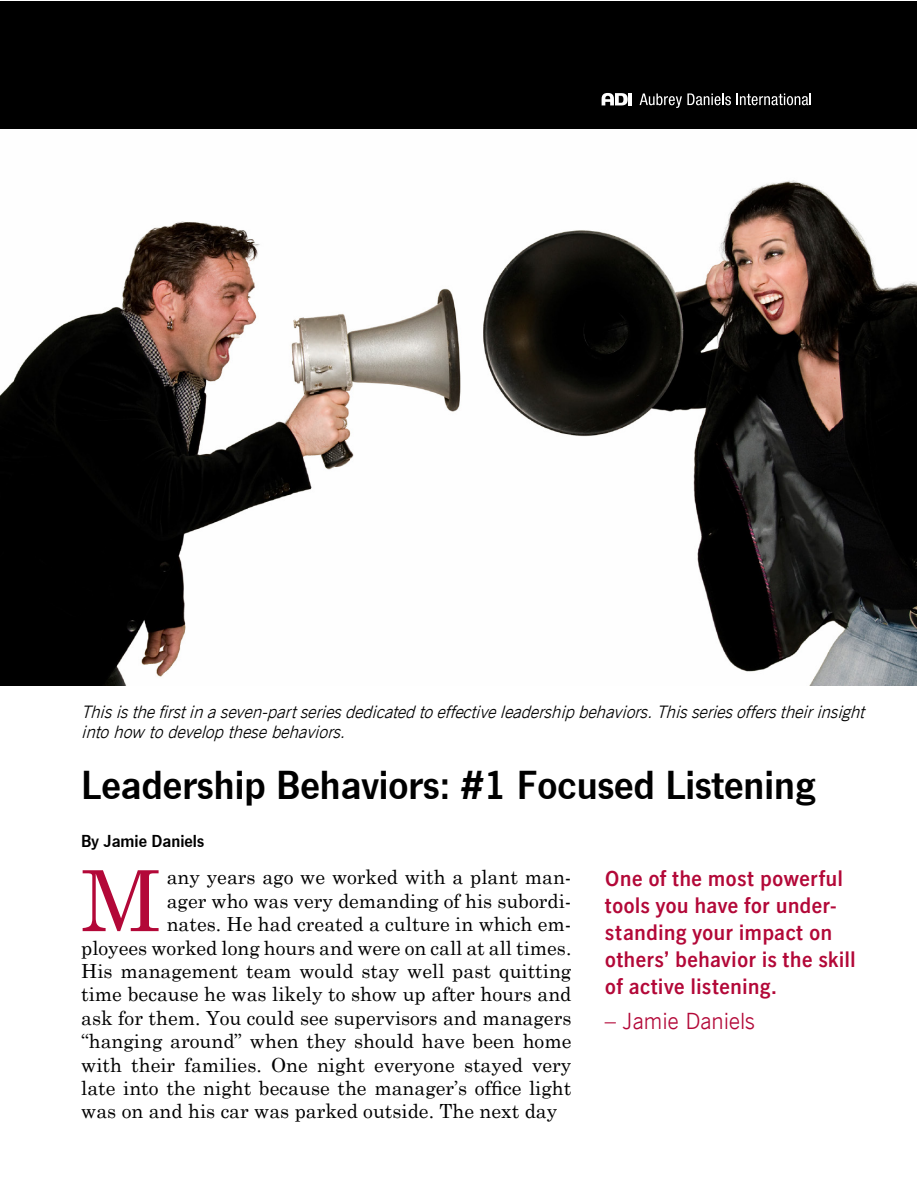
<style>
.page{position:relative;width:918px;height:1188px;background:#fff}
.page>*{position:absolute;margin:0;border:0;box-sizing:border-box;transform-origin:0 0}
.t1{font:84.3px "Century Schoolbook";color:#b30838}
.t2{font:42px "News Got Dem";color:#000}
.t3{font:500 22.5px/27px "News Gothic Text EF Pro";color:#b30838}
.t4{font:22.5px "News Gothic Lt BT";color:#b30838}
.t5{font:19.5px "Century Schoolbook";color:#000}
.t6{font:18px "News Got Dem";color:#000}
.t7{font:italic 17.25px/20.7px "News Gothic Lt BT";color:#000}
</style>
<div class="page">
<img style="left:0;top:116px;width:916px;height:570px">
<div style="left:1px;top:1px;width:916px;height:128px;background:#000"></div>
<svg style="left:640px;top:93px;width:91px;height:15px"></svg>
<svg style="left:737px;top:93px;width:74px;height:12px"></svg>
<svg style="left:602px;top:93px;width:30px;height:12px"></svg>
<p class="t7" style="left:81px;top:701px;width:790px">Thisisthefirstinaseven-partseriesdedicatedtoeffectiveleadershipbehaviors.Thisseriesofferstheirinsight intohow todevelopthesebehaviors.</p>
<h2 class="t2" style="left:81px;top:760px;width:735px">Leadership Behaviors: #1 Focused Listening</h2>
<p class="t6" style="left:81px;top:831px;width:124px">By Jamie Daniels</p>
<h1 class="t1" style="left:81px;top:830px;width:81px">M</h1>
<p class="t5" style="left:167px;top:861px;width:406px">any years ago we worked with a plant man-</p>
<p class="t3" style="left:605px;top:865px;width:252px">One of the most powerful tools you have for under&shy;standing your impact on others’ behavior is the skill of active listening.</p>
<p class="t4" style="left:605px;top:1006px;width:152px">– Jamie Daniels</p>
<p class="t5" style="left:167px;top:884px;width:406px">ager who was very demanding of his subordi-</p>
<p class="t5" style="left:167px;top:908px;width:406px">nates. He had created a culture in which em-</p>
<p class="t5" style="left:81px;top:931px;width:492px">ployees worked long hours and were on call at all times.</p>
<p class="t5" style="left:81px;top:955px;width:492px">His management team would stay well past quitting</p>
<p class="t5" style="left:81px;top:978px;width:492px">time because he was likely to show up after hours and</p>
<p class="t5" style="left:81px;top:1001px;width:492px">ask for them. You could see supervisors and managers</p>
<p class="t5" style="left:81px;top:1025px;width:492px">“hanging around” when they should have been home</p>
<p class="t5" style="left:81px;top:1048px;width:492px">with their families. One night everyone stayed very</p>
<p class="t5" style="left:81px;top:1072px;width:492px">late into the night because the manager’s office light</p>
<p class="t5" style="left:81px;top:1095px;width:478px">was on and his car was parked outside. The next day</p>
</div>
